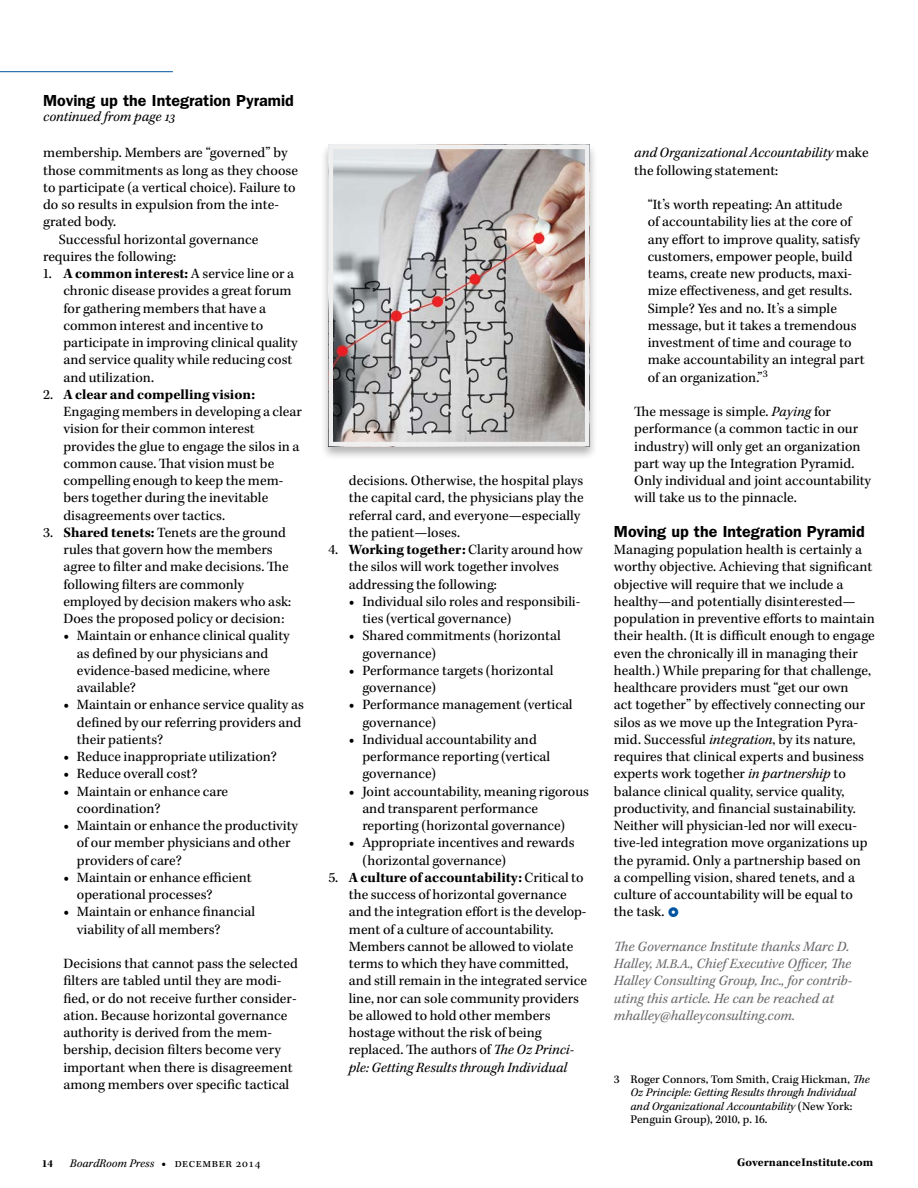
<style>
.page{position:relative;width:918px;height:1188px;background:#fff}
.page>*{position:absolute;margin:0;border:0;box-sizing:border-box;transform-origin:0 0}
.t1{font:600 16.05px "ITC Franklin Gothic Std";color:#000}
.t2{font:14.55px/17.2px "Kepler Std";color:#000}
.t3{font:italic 14.55px/17.2px "Kepler Std";letter-spacing:.015em;color:#696a6d}
.body{font:italic 14.55px/17.2px "Kepler Std";letter-spacing:.005em;color:#000}
.Footnote{font:italic 12px/13.5px "Kepler Std";color:#000}
.t4{font:700 12px "Kepler Std";color:#000}
.t5{font:700 10.95px "Kepler Std";color:#000}
.s1{font-weight:700}
.s2{font-family:"Minion Pro";font-weight:700}
.s3{font-style:italic}
.s4{font-style:normal}
.s5{font-size:13.65px}
.s6{font-family:"Kepler Std Capt";font-style:normal}
.s7{font-weight:900;font-style:normal}
</style>
<div class="page">
<hr style="left:0;top:71px;width:173px;height:1px;background:#00539f">
<div style="left:320px;top:143px;width:278px;height:318px;background:#000;opacity:.3"></div>
<img style="left:334px;top:150px;width:250px;height:291px">
<div style="left:329px;top:145px;width:260px;height:301px;border:4px solid #efeff0"></div>
<h2 class="t1" style="left:43px;top:91px;width:252px">Moving up the Integration Pyramid</h2>
<p class="body" style="left:43px;top:108px;width:134px">continued from page 13</p>
<p class="t2" style="left:43px;top:145px;width:246px">membership. Members are “governed” by</p>
<p class="t2" style="left:43px;top:162px;width:256px">those commitments as long as they choose</p>
<p class="t2" style="left:43px;top:179px;width:254px">to participate (a vertical choice). Failure to</p>
<p class="t2" style="left:43px;top:197px;width:237px">do so results in expulsion from the inte-</p>
<p class="t2" style="left:43px;top:214px;width:75px">grated body.</p>
<p class="t2" style="left:59px;top:231px;width:201px">Successful horizontal governance</p>
<p class="t2" style="left:43px;top:248px;width:134px">requires the following:</p>
<p class="t2" style="left:63px;top:266px;width:236px;text-indent:-20px">1. <span class="s1">A common interest:</span> A service line or a chronic disease provides a great forum for gathering members that have a common interest and incentive to participate in improving clinical quality and service quality while reducing cost and utilization.</p>
<p class="t2" style="left:63px;top:386px;width:240px;text-indent:-20px">2. <span class="s1">A clear and compelling vision:<br></span>Engaging members in developing a clear vision for their common interest provides the glue to engage the silos in a common cause. That vision must be compelling enough to keep the mem&shy;bers together during the inevitable disagreements over tactics.</p>
<p class="t2" style="left:63px;top:524px;width:229px;text-indent:-20px">3. <span class="s1">Shared tenets:</span> Tenets are the ground rules that govern how the members agree to filter and make decisions. The following filters are commonly employed by decision makers who ask:<br>Does the proposed policy or decision:</p>
<p class="t2" style="left:77px;top:628px;width:214px;text-indent:-14px"><span class="s2">•</span> Maintain or enhance clinical quality as defined by our physicians and evidence-based medicine, where available?</p>
<p class="t2" style="left:77px;top:697px;width:228px;text-indent:-14px"><span class="s2">•</span> Maintain or enhance service quality as defined by our referring providers and their patients?</p>
<p class="t2" style="left:63px;top:749px;width:215px"><span class="s2">•</span> Reduce inappropriate utilization?</p>
<p class="t2" style="left:63px;top:766px;width:135px"><span class="s2">•</span> Reduce overall cost?</p>
<p class="t2" style="left:77px;top:783px;width:153px;text-indent:-14px"><span class="s2">•</span> Maintain or enhance care coordination?</p>
<p class="t2" style="left:77px;top:818px;width:223px;text-indent:-14px"><span class="s2">•</span> Maintain or enhance the productivity of our member physicians and other providers of care?</p>
<p class="t2" style="left:77px;top:869px;width:176px;text-indent:-14px"><span class="s2">•</span> Maintain or enhance efficient operational processes?</p>
<p class="t2" style="left:77px;top:904px;width:180px;text-indent:-14px"><span class="s2">•</span> Maintain or enhance financial viability of all members?</p>
<p class="t2" style="left:63px;top:956px;width:236px">Decisions that cannot pass the selected filters are tabled until they are modi&shy;fied, or do not receive further consider&shy;ation. Because horizontal governance authority is derived from the mem&shy;bership, decision filters become very important when there is disagreement among members over specific tactical</p>
<p class="t2" style="left:349px;top:473px;width:236px">decisions. Otherwise, the hospital plays the capital card, the physicians play the referral card, and everyone—especially the patient—loses.</p>
<p class="t2" style="left:349px;top:542px;width:235px;text-indent:-20px">4. <span class="s1">Working together:</span> Clarity around how the silos will work together involves addressing the following:</p>
<p class="t2" style="left:362px;top:593px;width:220px;text-indent:-14px"><span class="s2">•</span> Individual silo roles and responsibili&shy;ties (vertical governance)</p>
<p class="t2" style="left:362px;top:628px;width:200px;text-indent:-14px"><span class="s2">•</span> Shared commitments (horizontal governance)</p>
<p class="t2" style="left:362px;top:662px;width:193px;text-indent:-14px"><span class="s2">•</span> Performance targets (horizontal governance)</p>
<p class="t2" style="left:362px;top:697px;width:212px;text-indent:-14px"><span class="s2">•</span> Performance management (vertical governance)</p>
<p class="t2" style="left:362px;top:731px;width:189px;text-indent:-14px"><span class="s2">•</span> Individual accountability and performance reporting (vertical governance)</p>
<p class="t2" style="left:362px;top:783px;width:228px;text-indent:-14px"><span class="s2">•</span> Joint accountability, meaning rigorous and transparent performance reporting (horizontal governance)</p>
<p class="t2" style="left:362px;top:835px;width:214px;text-indent:-14px"><span class="s2">•</span> Appropriate incentives and rewards (horizontal governance)</p>
<p class="t2" style="left:349px;top:869px;width:240px;text-indent:-20px">5. <span class="s1">A culture of accountability:</span> Critical to the success of horizontal governance and the integration effort is the develop&shy;ment of a culture of accountability.<br>Members cannot be allowed to violate terms to which they have committed, and still remain in the integrated service line, nor can sole community providers be allowed to hold other members hostage without the risk of being replaced. The authors of <span class="s3">The Oz Princi&shy;ple: Getting Results through Individual</span></p>
<p class="body" style="left:634px;top:145px;width:236px">and Organizational Accountability <span class="s4">make the following statement:</span></p>
<p class="t2" style="left:648px;top:197px;width:219px">“It’s worth repeating: An attitude<br>of accountability lies at the core of any effort to improve quality, satisfy customers, empower people, build teams, create new products, maxi&shy;mize effectiveness, and get results.<br>Simple? Yes and no. It’s a simple message, but it takes a tremendous investment of time and courage to make accountability an integral part of an organization.”<sup>3</sup></p>
<p class="t2" style="left:634px;top:404px;width:238px">The message is simple. <span class="s3">Paying</span> for performance (a common tactic in our industry) will only get an organization part way up the Integration Pyramid.<br>Only individual and joint accountability will take us to the pinnacle.</p>
<p class="t1" style="left:614px;top:522px;width:252px">Moving up the Integration Pyramid</p>
<p class="t2" style="left:614px;top:542px;width:262px">Managing population health is certainly a worthy objective. Achieving that significant objective will require that we include a healthy—and potentially disinterested— population in preventive efforts to maintain their health. (It is difficult enough to engage even the chronically ill in managing their health.) While preparing for that challenge, healthcare providers must “get our own<br>act together” by effectively connecting our silos as we move up the Integration Pyra&shy;mid. Successful <span class="s3">integration</span>, by its nature, requires that clinical experts and business experts work together <span class="s3">in partnership</span> to balance clinical quality, service quality, productivity, and financial sustainability.<br>Neither will physician-led nor will execu&shy;tive-led integration move organizations up the pyramid. Only a partnership based on<br>a compelling vision, shared tenets, and a culture of accountability will be equal to the task.</p>
<p class="t3" style="left:614px;top:938px;width:240px">The Governance Institute thanks Marc D.<br>Halley, <span class="s5">M.B.A.</span>, Chief Executive Officer, The Halley Consulting Group, Inc., for contrib&shy;uting this article. He can be reached at mhalley@halleyconsulting.com.</p>
<p class="Footnote" style="left:630px;top:1073px;width:241px;text-indent:-17px"><span class="s6">3 Roger Connors, Tom Smith, Craig Hickman,</span> The Oz Principle: Getting Results through Individual and Organizational Accountability <span class="s6">(New York:<br>Penguin Group), 2010, p. 16.</span></p>
<p class="t5" style="left:42px;top:1158px;width:13px">14</p>
<p class="Footnote" style="left:70px;top:1157px;width:192px">BoardRoom Press <span class="s7">•</span> <span class="s4">december 2014</span></p>
<p class="t4" style="left:737px;top:1156px;width:138px">GovernanceInstitute.com</p>
</div>
